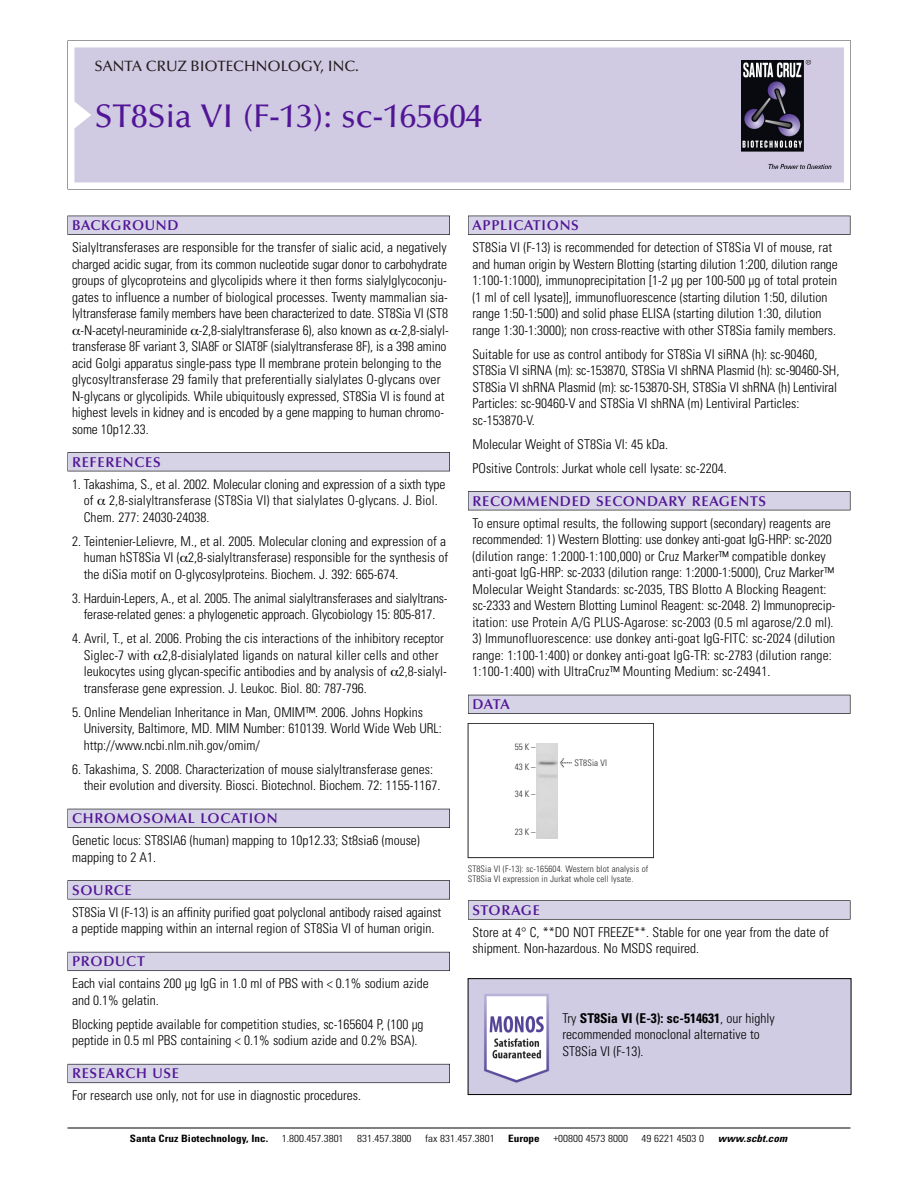
<style>
.page{position:relative;width:918px;height:1188px;background:#fff}
.page>*{position:absolute;margin:0;border:0;box-sizing:border-box;transform-origin:0 0}
.t1{font:500 33px "Optima";color:#511695}
.t2{font:500 15px "Optima";color:#231f20}
.t3{font:600 14.25px "Optima";letter-spacing:.05em;color:#511695}
.t4{font:300 condensed 13.5px/16.5px "Univers";color:#000}
.t5{font:300 condensed 10.2px "Univers";color:#000;scale:1.1 1}
.t6{font:700 condensed 10.2px "Univers";color:#000;scale:1.1 1}
.t7{font:italic 700 condensed 10.2px "Univers";letter-spacing:.005em;color:#000;scale:1.1 1}
.t8{font:9px/10.5px "Univers Condensed Light+TCQFYL";letter-spacing:.015em;color:#272627}
.s1{font-family:"Meta Plus Book Roman+CWLRYL";font-size:10.5px}
.s2{font-weight:700}
</style>
<div class="page">
<svg style="left:68px;top:40px;width:783px;height:149px"></svg>
<div style="left:74px;top:47px;width:770px;height:135px;background:#d1cae3"></div>
<img style="left:741px;top:60px;width:90px;height:108px">
<div style="left:68px;top:216px;width:382px;height:19px;background:#525155"></div>
<div style="left:68px;top:216px;width:381px;height:18px;background:#d7d3e7"></div>
<div style="left:68px;top:452px;width:382px;height:19px;background:#525155"></div>
<div style="left:68px;top:453px;width:381px;height:18px;background:#d7d3e7"></div>
<div style="left:68px;top:809px;width:382px;height:19px;background:#525158"></div>
<div style="left:68px;top:809px;width:381px;height:18px;background:#d7d3e7"></div>
<div style="left:68px;top:880px;width:382px;height:19px;background:#575759"></div>
<div style="left:68px;top:881px;width:381px;height:18px;background:#d7d3e7"></div>
<div style="left:68px;top:952px;width:382px;height:19px;background:#5b5a62"></div>
<div style="left:68px;top:952px;width:381px;height:18px;background:#d7d3e7"></div>
<div style="left:68px;top:1064px;width:382px;height:19px;background:#66646e"></div>
<div style="left:68px;top:1064px;width:381px;height:18px;background:#d7d3e7"></div>
<div style="left:468px;top:216px;width:382px;height:19px;background:#525155"></div>
<div style="left:468px;top:216px;width:382px;height:18px;background:#d7d3e7"></div>
<div style="left:468px;top:491px;width:382px;height:19px;background:#525155"></div>
<div style="left:468px;top:492px;width:382px;height:18px;background:#d7d3e7"></div>
<div style="left:468px;top:695px;width:382px;height:19px;background:#525158"></div>
<div style="left:468px;top:695px;width:382px;height:18px;background:#d7d3e7"></div>
<div style="left:468px;top:900px;width:382px;height:20px;background:#666667"></div>
<div style="left:468px;top:901px;width:382px;height:18px;background:#d7d3e7"></div>
<hr style="left:68px;top:1128px;width:782px;height:1px;background:#000">
<div style="left:468px;top:723px;width:186px;height:135px;border:1px solid #272627"></div>
<img style="left:537px;top:743px;width:21px;height:96px">
<img style="left:470px;top:980px;width:379px;height:113px">
<div style="left:468px;top:978px;width:383px;height:117px;border:1px solid #000"></div>
<p class="t2" style="left:94px;top:61px;width:266px">SANTA CRUZ BIOTECHNOLOGY, INC.</p>
<h1 class="t1" style="left:94px;top:103px;width:389px">ST8Sia VI (F-13): sc-165604</h1>
<p class="t3" style="left:72px;top:219px;width:108px">BACKGROUND</p>
<p class="t4" style="left:72px;top:240px;width:376px">Sialyltransferases are responsible for the transfer of sialic acid, a negatively</p>
<p class="t4" style="left:72px;top:257px;width:377px">charged acidic sugar, from its common nucleotide sugar donor to carbohydrate</p>
<p class="t4" style="left:72px;top:273px;width:377px">groups of glycoproteins and glycolipids where it then forms sialylglycoconju-</p>
<p class="t4" style="left:72px;top:290px;width:377px">gates to influence a number of biological processes. Twenty mammalian sia-</p>
<p class="t4" style="left:72px;top:306px;width:378px">lyltransferase family members have been characterized to date. ST8Sia VI (ST8</p>
<p class="t4" style="left:80px;top:323px;width:370px">-N-acetyl-neuraminide -2,8-sialyltransferase 6), also known as -2,8-sialyl-</p>
<p class="t4" style="left:72px;top:339px;width:376px">transferase 8F variant 3, SIA8F or SIAT8F (sialyltransferase 8F), is a 398 amino</p>
<p class="t4" style="left:72px;top:356px;width:371px">acid Golgi apparatus single-pass type II membrane protein belonging to the</p>
<p class="t4" style="left:72px;top:372px;width:370px">glycosyltransferase 29 family that preferentially sialylates O-glycans over</p>
<p class="t4" style="left:72px;top:389px;width:374px">N-glycans or glycolipids. While ubiquitously expressed, ST8Sia VI is found at</p>
<p class="t4" style="left:72px;top:405px;width:374px">highest levels in kidney and is encoded by a gene mapping to human chromo-</p>
<p class="t4" style="left:72px;top:422px;width:78px">some 10p12.33.</p>
<p class="t3" style="left:72px;top:456px;width:90px">REFERENCES</p>
<p class="t4" style="left:84px;top:477px;width:363px;text-indent:-12px">1. Takashima, S., et al. 2002. Molecular cloning and expression of a sixth type of 2,8-sialyltransferase (ST8Sia VI) that sialylates O-glycans. J. Biol.<br>Chem. 277: 24030-24038.</p>
<p class="t4" style="left:84px;top:534px;width:366px;text-indent:-12px">2. Teintenier-Lelievre, M., et al. 2005. Molecular cloning and expression of a human hST8Sia VI ( 2,8-sialyltransferase) responsible for the synthesis of the diSia motif on O-glycosylproteins. Biochem. J. 392: 665-674.</p>
<p class="t4" style="left:72px;top:591px;width:377px;text-align:center">3. Harduin-Lepers, A., et al. 2005. The animal sialyltransferases and sialyltrans&shy;ferase-related genes: a phylogenetic approach. Glycobiology 15: 805-817.</p>
<p class="t4" style="left:84px;top:631px;width:365px;text-indent:-12px">4. Avril, T., et al. 2006. Probing the cis interactions of the inhibitory receptor Siglec-7 with 2,8-disialylated ligands on natural killer cells and other leukocytes using glycan-specific antibodies and by analysis of 2,8-sialyl&shy;transferase gene expression. J. Leukoc. Biol. 80: 787-796.</p>
<p class="t4" style="left:84px;top:705px;width:360px;text-indent:-12px">5. Online Mendelian Inheritance in Man, OMIM™. 2006. Johns Hopkins<br>University, Baltimore, MD. MIM Number: 610139. World Wide Web URL: http://www.ncbi.nlm.nih.gov/omim/</p>
<p class="t4" style="left:84px;top:762px;width:358px;text-indent:-12px">6. Takashima, S. 2008. Characterization of mouse sialyltransferase genes: their evolution and diversity. Biosci. Biotechnol. Biochem. 72: 1155-1167.</p>
<p class="t3" style="left:72px;top:813px;width:207px">CHROMOSOMAL LOCATION</p>
<p class="t4" style="left:72px;top:833px;width:349px">Genetic locus: ST8SIA6 (human) mapping to 10p12.33; St8sia6 (mouse) mapping to 2 A1.</p>
<p class="t3" style="left:72px;top:884px;width:61px">SOURCE</p>
<p class="t4" style="left:72px;top:905px;width:371px">ST8Sia VI (F-13) is an affinity purified goat polyclonal antibody raised against a peptide mapping within an internal region of ST8Sia VI of human origin.</p>
<p class="t3" style="left:72px;top:956px;width:74px">PRODUCT</p>
<p class="t4" style="left:72px;top:976px;width:358px">Each vial contains 200 µg IgG in 1.0 ml of PBS with &lt; 0.1% sodium azide and 0.1% gelatin.</p>
<p class="t4" style="left:72px;top:1017px;width:353px">Blocking peptide available for competition studies, sc-165604 P, (100 µg peptide in 0.5 ml PBS containing &lt; 0.1% sodium azide and 0.2% BSA).</p>
<p class="t3" style="left:72px;top:1068px;width:109px">RESEARCH USE</p>
<p class="t4" style="left:72px;top:1088px;width:290px">For research use only, not for use in diagnostic procedures.</p>
<p class="t3" style="left:473px;top:219px;width:108px">APPLICATIONS</p>
<p class="t4" style="left:473px;top:240px;width:367px">ST8Sia VI (F-13) is recommended for detection of ST8Sia VI of mouse, rat and human origin by Western Blotting (starting dilution 1:200, dilution range 1:100-1:1000), immunoprecipitation [1-2 µg per 100-500 µg of total protein (1 ml of cell lysate)], immunofluorescence (starting dilution 1:50, dilution range 1:50-1:500) and solid phase ELISA (starting dilution 1:30, dilution range 1:30-1:3000); non cross-reactive with other ST8Sia family members.</p>
<p class="t4" style="left:473px;top:347px;width:368px">Suitable for use as control antibody for ST8Sia VI siRNA (h): sc-90460, ST8Sia VI siRNA (m): sc-153870, ST8Sia VI shRNA Plasmid (h): sc-90460-SH, ST8Sia VI shRNA Plasmid (m): sc-153870-SH, ST8Sia VI shRNA (h) Lentiviral Particles: sc-90460-V and ST8Sia VI shRNA (m) Lentiviral Particles: sc-153870-V.</p>
<p class="t4" style="left:473px;top:433px;width:256px;line-height:24px">Molecular Weight of ST8Sia VI: 45 kDa.<br>POsitive Controls: Jurkat whole cell lysate: sc-2204.</p>
<p class="t3" style="left:473px;top:495px;width:295px">RECOMMENDED SECONDARY REAGENTS</p>
<p class="t4" style="left:473px;top:516px;width:364px">To ensure optimal results, the following support (secondary) reagents are recommended: 1) Western Blotting: use donkey anti-goat IgG-HRP: sc-2020 (dilution range: 1:2000-1:100,000) or Cruz Marker™ compatible donkey anti-goat IgG-HRP: sc-2033 (dilution range: 1:2000-1:5000), Cruz Marker™ Molecular Weight Standards: sc-2035, TBS Blotto A Blocking Reagent: sc-2333 and Western Blotting Luminol Reagent: sc-2048. 2) Immunoprecip&shy;itation: use Protein A/G PLUS-Agarose: sc-2003 (0.5 ml agarose/2.0 ml).</p>
<p class="t4" style="left:473px;top:631px;width:364px">3) Immunofluorescence: use donkey anti-goat IgG-FITC: sc-2024 (dilution range: 1:100-1:400) or donkey anti-goat IgG-TR: sc-2783 (dilution range:<br>1:100-1:400) with UltraCruz™ Mounting Medium: sc-24941.</p>
<p class="t3" style="left:473px;top:699px;width:39px">DATA</p>
<p class="t8" style="left:515px;top:742px;width:22px">55K–</p>
<p class="t8" style="left:515px;top:762px;width:22px">43K–</p>
<p class="t8" style="left:515px;top:789px;width:22px">34K–</p>
<p class="t8" style="left:515px;top:828px;width:22px">23K–</p>
<p class="t8" style="left:560px;top:759px;width:49px"><span class="s1">&lt;</span> ST8Sia VI</p>
<p class="t8" style="left:468px;top:864px;width:182px">ST8Sia VI (F-13): sc-165604. Western blot analysis of<br>ST8Sia VI expression in Jurkat whole cell lysate.</p>
<p class="t3" style="left:473px;top:904px;width:69px">STORAGE</p>
<p class="t4" style="left:473px;top:925px;width:358px">Store at 4° C, **DO NOT FREEZE**. Stable for one year from the date of shipment. Non-hazardous. No MSDS required.</p>
<p class="t4" style="left:563px;top:1011px;width:214px">Try <span class="s2">ST8Sia VI (E-3): sc-514631</span>, our highly recommended monoclonal alternative to<br>ST8Sia VI (F-13).</p>
<p class="t6" style="left:130px;top:1135px;width:127px">Santa Cruz Biotechnology, Inc.</p>
<p class="t5" style="left:282px;top:1135px;width:58px">1.800.457.3801</p>
<p class="t5" style="left:357px;top:1135px;width:51px">831.457.3800</p>
<p class="t5" style="left:425px;top:1135px;width:65px">fax 831.457.3801</p>
<p class="t6" style="left:508px;top:1135px;width:30px">Europe</p>
<p class="t5" style="left:553px;top:1135px;width:69px">+00800 4573 8000</p>
<p class="t5" style="left:642px;top:1135px;width:58px">49 6221 4503 0</p>
<p class="t7" style="left:718px;top:1135px;width:64px">www.scbt.com</p>
</div>
